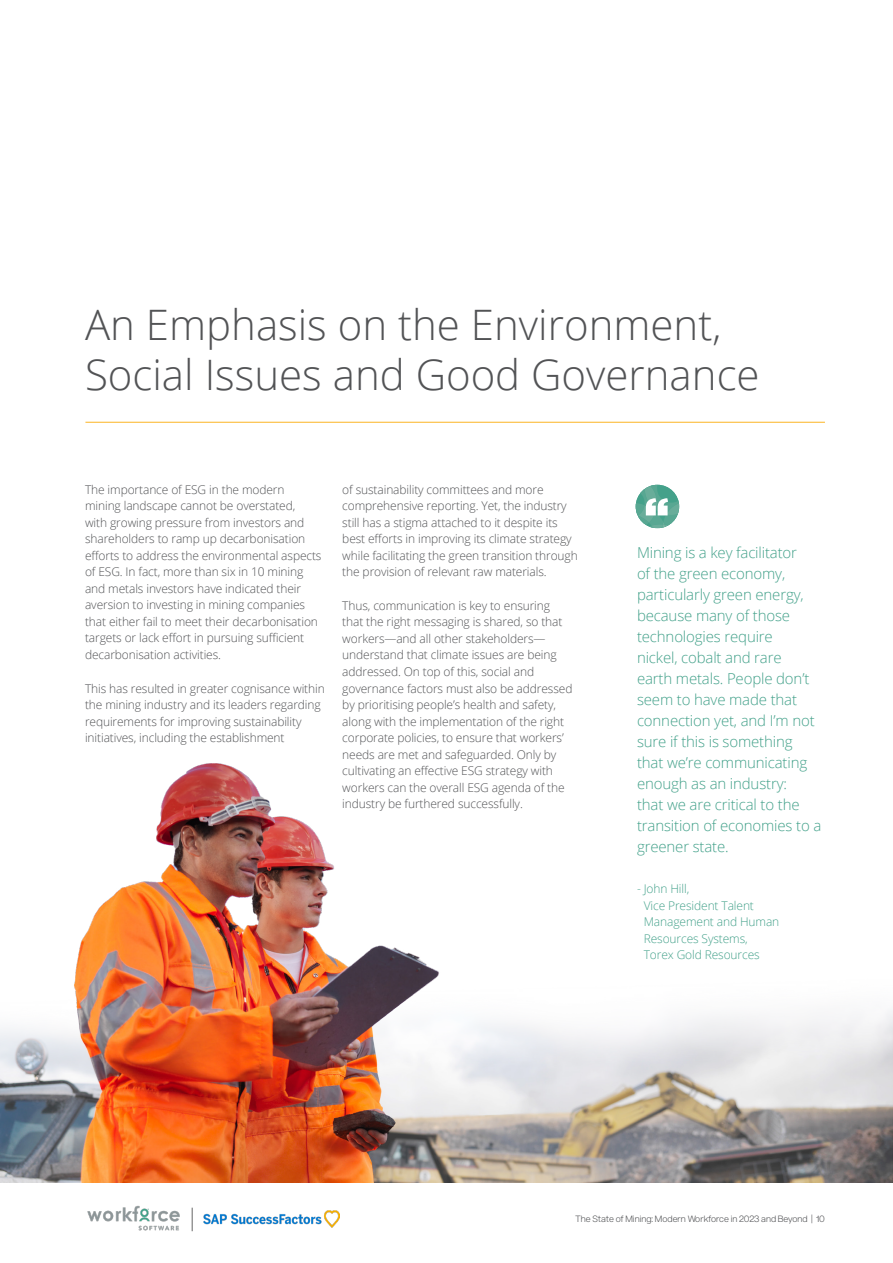
<style>
.page{position:relative;width:893px;height:1263px;background:#fff}
.page>*{position:absolute;margin:0;border:0;box-sizing:border-box;transform-origin:0 0}
.t1{font:300 42px/49.5px "Open Sans";color:#525355}
.t2{font:300 15px/21px "Open Sans";letter-spacing:-.01em;color:#43a18a}
.t3{font:300 12px/16.5px "Open Sans";letter-spacing:-.01em;color:#525355}
.t4{font:300 12px/16.5px "Open Sans";letter-spacing:-.01em;color:#43a18a}
.t5{font:300 9px "Acronym";color:#525355}
</style>
<div class="page">
<img style="left:87px;top:1205px;width:93px;height:26px">
<svg style="left:192px;top:1208px;width:1px;height:23px"></svg>
<img style="left:203px;top:1211px;width:136px;height:16px">
<img style="left:0;top:763px;width:893px;height:419px">
<hr style="left:85px;top:422px;width:740px;height:1px;background:#fcb423">
<img style="left:482px;top:833px;width:411px;height:218px">
<svg style="left:636px;top:485px;width:43px;height:44px"></svg>
<h1 class="t1" style="left:85px;top:299px;width:676px">An Emphasis on the Environment,<br>Social Issues and Good Governance</h1>
<p class="t3" style="left:85px;top:481px;width:238px">The importance of ESG in the modern mining landscape cannot be overstated,<br>with growing pressure from investors and shareholders to ramp up decarbonisation efforts to address the environmental aspects of ESG. In fact, more than six in 10 mining and metals investors have indicated their aversion to investing in mining companies that either fail to meet their decarbonisation targets or lack effort in pursuing sufficient decarbonisation activities.</p>
<p class="t3" style="left:85px;top:679px;width:241px">This has resulted in greater cognisance within the mining industry and its leaders regarding requirements for improving sustainability initiatives, including the establishment</p>
<p class="t3" style="left:342px;top:481px;width:237px">of sustainability committees and more comprehensive reporting. Yet, the industry still has a stigma attached to it despite its best efforts in improving its climate strategy while facilitating the green transition through the provision of relevant raw materials.</p>
<p class="t3" style="left:342px;top:597px;width:232px">Thus, communication is key to ensuring that the right messaging is shared, so that workers—and all other stakeholders— understand that climate issues are being addressed. On top of this, social and governance factors must also be addressed by prioritising people’s health and safety, along with the implementation of the right corporate policies, to ensure that workers’ needs are met and safeguarded. Only by cultivating an effective ESG strategy with workers can the overall ESG agenda of the industry be furthered successfully.</p>
<p class="t2" style="left:637px;top:541px;width:186px">Mining is a key facilitator<br>of the green economy, particularly green energy, because many of those technologies require<br>nickel, cobalt and rare<br>earth metals. People don’t seem to have made that connection yet, and I’m not sure if this is something that we’re communicating enough as an industry:<br>that we are critical to the transition of economies to a greener state.</p>
<p class="t4" style="left:644px;top:880px;width:137px;text-indent:-7px">- John Hill,<br>Vice President Talent<br>Management and Human<br>Resources Systems,<br>Torex Gold Resources</p>
<p class="t5" style="left:575px;top:1212px;width:251px">The State of Mining: Modern Workforce in 2023 and Beyond | 10</p>
</div>
